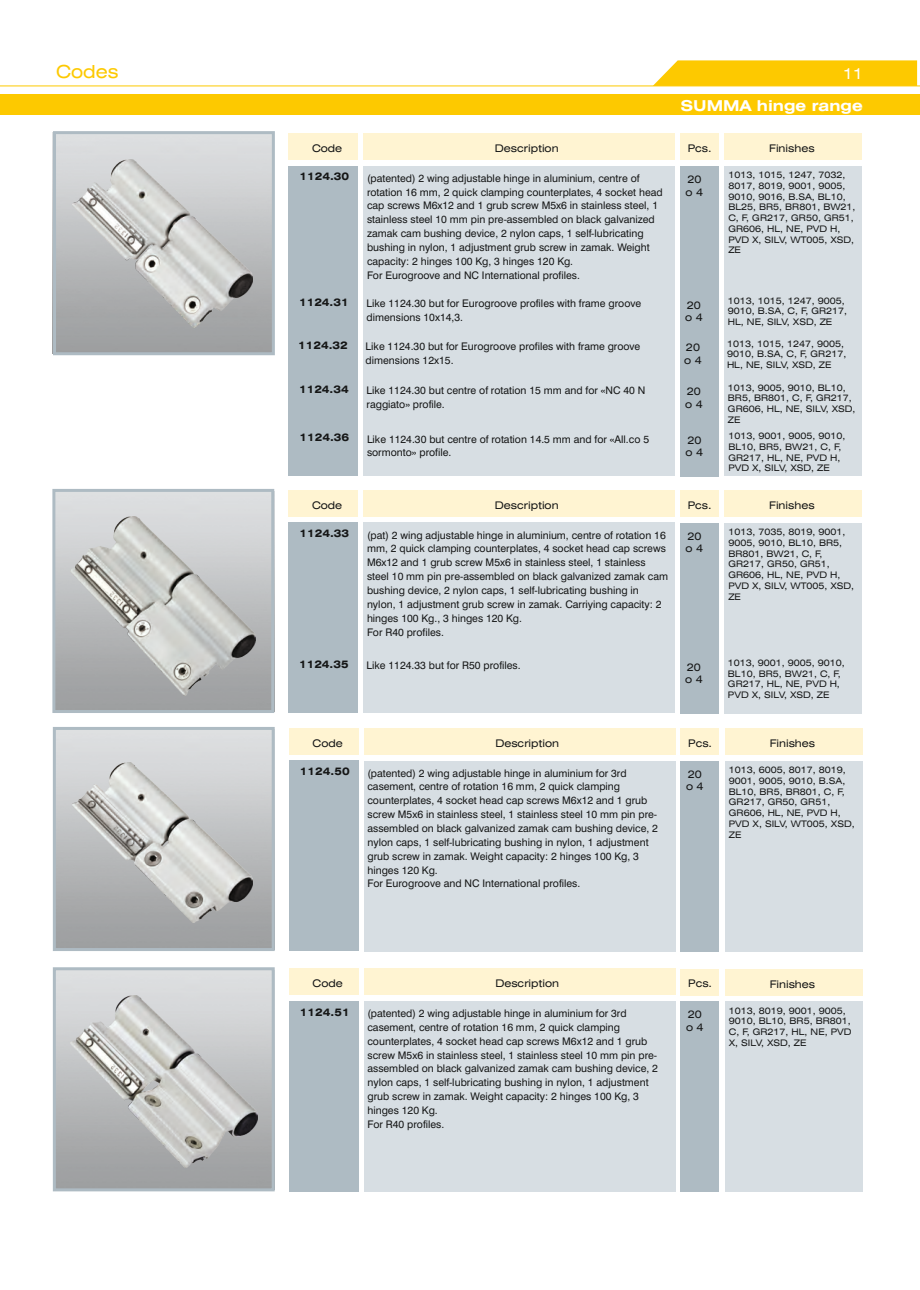
<style>
.page{position:relative;width:920px;height:1290px;background:#fff}
.page>*{position:absolute;margin:0;border:0;box-sizing:border-box;transform-origin:0 0}
.t1{font:expanded 18px "Swiss 721 BT";color:#fdc900}
.t2{font:700 expanded 15px "Swiss 721 BT";color:#fff}
.t3{font:expanded 15px "Swiss 721 BT";color:#fff}
.t4{font:10.5px/13.8px "Swiss 721 BT";color:#151616}
.t5{font:expanded 10.5px/12.5px "Swiss 721 BT";color:#151616}
.t6{font:700 expanded 10.5px "Swiss 721 BT";color:#151616}
.t7{font:expanded 9px/10.6px "Swiss 721 BT";color:#151616}
</style>
<div class="page">
<img style="left:57px;top:731px;width:214px;height:216px">
<img style="left:57px;top:971px;width:214px;height:216px">
<div style="left:52px;top:489px;width:222px;height:224px;border:3px solid #aebbc3"></div>
<div style="left:53px;top:727px;width:222px;height:224px;border:3px solid #aebbc3"></div>
<div style="left:53px;top:967px;width:222px;height:224px;border:3px solid #aebbc3"></div>
<div style="left:680px;top:134px;width:38px;height:26px;background:#fff4d2"></div>
<div style="left:680px;top:490px;width:38px;height:27px;background:#fff4d2"></div>
<div style="left:681px;top:728px;width:38px;height:27px;background:#fff4d2"></div>
<div style="left:681px;top:969px;width:38px;height:26px;background:#fff4d2"></div>
<div style="left:364px;top:133px;width:311px;height:27px;background:#fff4d2"></div>
<div style="left:364px;top:490px;width:311px;height:27px;background:#fff4d2"></div>
<div style="left:364px;top:728px;width:311px;height:27px;background:#fff4d2"></div>
<div style="left:364px;top:968px;width:311px;height:27px;background:#fff4d2"></div>
<div style="left:725px;top:133px;width:137px;height:27px;background:#fff4d2"></div>
<div style="left:725px;top:490px;width:137px;height:27px;background:#fff4d2"></div>
<div style="left:725px;top:728px;width:138px;height:27px;background:#fff4d2"></div>
<div style="left:725px;top:969px;width:138px;height:26px;background:#fff4d2"></div>
<div style="left:288px;top:133px;width:70px;height:27px;background:#fff4d2"></div>
<div style="left:288px;top:490px;width:70px;height:27px;background:#fff4d2"></div>
<div style="left:289px;top:728px;width:69px;height:27px;background:#fff4d2"></div>
<div style="left:289px;top:968px;width:69px;height:27px;background:#fff4d2"></div>
<div style="left:680px;top:166px;width:38px;height:310px;background:#aebbc3"></div>
<div style="left:680px;top:523px;width:38px;height:190px;background:#aebbc3"></div>
<div style="left:681px;top:761px;width:38px;height:190px;background:#aebbc3"></div>
<div style="left:681px;top:1001px;width:38px;height:190px;background:#aebbc3"></div>
<div style="left:288px;top:166px;width:70px;height:310px;background:#aebbc3"></div>
<div style="left:288px;top:523px;width:70px;height:190px;background:#aebbc3"></div>
<div style="left:289px;top:761px;width:69px;height:190px;background:#aebbc3"></div>
<div style="left:289px;top:1001px;width:69px;height:190px;background:#aebbc3"></div>
<div style="left:364px;top:166px;width:311px;height:310px;background:#d7dee3"></div>
<div style="left:364px;top:523px;width:311px;height:190px;background:#d7dee3"></div>
<div style="left:364px;top:761px;width:311px;height:190px;background:#d7dee3"></div>
<div style="left:364px;top:1001px;width:311px;height:190px;background:#d7dee3"></div>
<div style="left:725px;top:166px;width:137px;height:310px;background:#d7dee3"></div>
<div style="left:725px;top:523px;width:137px;height:190px;background:#d7dee3"></div>
<div style="left:725px;top:761px;width:138px;height:190px;background:#d7dee3"></div>
<div style="left:725px;top:1001px;width:138px;height:190px;background:#d7dee3"></div>
<div style="left:53px;top:131px;width:222px;height:224px;border:3px solid #aebbc3"></div>
<svg style="left:653px;top:60px;width:264px;height:26px;background:#fdcc0f"></svg>
<hr style="left:0;top:86px;width:920px;height:1px;background:#fdc900">
<div style="left:0;top:94px;width:920px;height:21px;background:#fdc900"></div>
<img style="left:72px;top:160px;width:181px;height:168px">
<img style="left:70px;top:517px;width:186px;height:179px">
<img style="left:73px;top:763px;width:179px;height:160px">
<img style="left:70px;top:996px;width:187px;height:171px">
<h1 class="t1" style="left:56px;top:65px;width:64px">Codes</h1>
<h2 class="t3" style="left:843px;top:68px;width:22px">11</h2>
<h2 class="t2" style="left:680px;top:99px;width:184px">SUMMA hinge range</h2>
<p class="t5" style="left:312px;top:143px;width:32px">Code</p>
<p class="t5" style="left:495px;top:143px;width:65px">Description</p>
<p class="t5" style="left:688px;top:143px;width:25px">Pcs.</p>
<p class="t5" style="left:769px;top:143px;width:47px">Finishes</p>
<p class="t6" style="left:299px;top:172px;width:51px">1124.30</p>
<p class="t4" style="left:367px;top:172px;width:297px">(patented) 2 wing adjustable hinge in aluminium, centre of rotation 16 mm, 2 quick clamping counterplates, 4 socket head cap screws M6x12 and 1 grub screw M5x6 in stainless steel, 1 stainless steel 10 mm pin pre-assembled on black galvanized zamak cam bushing device, 2 nylon caps, 1 self-lubricating bushing in nylon, 1 adjustment grub screw in zamak. Weight capacity: 2 hinges 100 Kg, 3 hinges 120 Kg.<br>For Eurogroove and NC International profiles.</p>
<p class="t5" style="left:686px;top:174px;width:19px">20 o 4</p>
<p class="t7" style="left:728px;top:171px;width:129px">1013, 1015, 1247, 7032,<br>8017, 8019, 9001, 9005,<br>9010, 9016, B.SA, BL10,<br>BL25, BR5, BR801, BW21,<br>C, F, GR217, GR50, GR51,<br>GR606, HL, NE, PVD H,<br>PVD X, SILV, WT005, XSD,<br>ZE</p>
<p class="t6" style="left:299px;top:298px;width:51px">1124.31</p>
<p class="t4" style="left:367px;top:297px;width:276px">Like 1124.30 but for Eurogroove profiles with frame groove dimensions 10x14,3.</p>
<p class="t5" style="left:685px;top:300px;width:19px">20 o 4</p>
<p class="t7" style="left:728px;top:296px;width:121px">1013, 1015, 1247, 9005,<br>9010, B.SA, C, F, GR217,<br>HL, NE, SILV, XSD, ZE</p>
<p class="t6" style="left:298px;top:341px;width:51px">1124.32</p>
<p class="t6" style="left:299px;top:385px;width:51px">1124.34</p>
<p class="t6" style="left:299px;top:433px;width:51px">1124.36</p>
<p class="t4" style="left:366px;top:340px;width:276px">Like 1124.30 but for Eurogroove profiles with frame groove dimensions 12x15.</p>
<p class="t4" style="left:367px;top:384px;width:280px">Like 1124.30 but centre of rotation 15 mm and for «NC 40 N raggiato» profile.</p>
<p class="t4" style="left:367px;top:433px;width:284px">Like 1124.30 but centre of rotation 14.5 mm and for «All.co 5 sormonto» profile.</p>
<p class="t5" style="left:684px;top:342px;width:19px">20 o 4</p>
<p class="t5" style="left:685px;top:386px;width:19px">20 o 4</p>
<p class="t5" style="left:686px;top:435px;width:19px">20 o 4</p>
<p class="t7" style="left:727px;top:339px;width:121px">1013, 1015, 1247, 9005,<br>9010, B.SA, C, F, GR217,<br>HL, NE, SILV, XSD, ZE</p>
<p class="t7" style="left:728px;top:383px;width:129px">1013, 9005, 9010, BL10,<br>BR5, BR801, C, F, GR217,<br>GR606, HL, NE, SILV, XSD,<br>ZE</p>
<p class="t7" style="left:728px;top:431px;width:119px">1013, 9001, 9005, 9010,<br>BL10, BR5, BW21, C, F,<br>GR217, HL, NE, PVD H,<br>PVD X, SILV, XSD, ZE</p>
<p class="t5" style="left:312px;top:500px;width:32px">Code</p>
<p class="t5" style="left:495px;top:500px;width:65px">Description</p>
<p class="t5" style="left:688px;top:500px;width:25px">Pcs.</p>
<p class="t5" style="left:769px;top:500px;width:47px">Finishes</p>
<p class="t6" style="left:299px;top:529px;width:51px">1124.33</p>
<p class="t4" style="left:367px;top:529px;width:303px">(pat) 2 wing adjustable hinge in aluminium, centre of rotation 16 mm, 2 quick clamping counterplates, 4 socket head cap screws M6x12 and 1 grub screw M5x6 in stainless steel, 1 stainless steel 10 mm pin pre-assembled on black galvanized zamak cam bushing device, 2 nylon caps, 1 self-lubricating bushing in nylon, 1 adjustment grub screw in zamak. Carriying capacity: 2 hinges 100 Kg., 3 hinges 120 Kg.<br>For R40 profiles.</p>
<p class="t5" style="left:686px;top:531px;width:19px">20 o 4</p>
<p class="t7" style="left:728px;top:527px;width:127px">1013, 7035, 8019, 9001,<br>9005, 9010, BL10, BR5,<br>BR801, BW21, C, F,<br>GR217, GR50, GR51,<br>GR606, HL, NE, PVD H,<br>PVD X, SILV, WT005, XSD,<br>ZE</p>
<p class="t6" style="left:299px;top:660px;width:51px">1124.35</p>
<p class="t4" style="left:367px;top:660px;width:156px">Like 1124.33 but for R50 profiles.</p>
<p class="t5" style="left:685px;top:662px;width:19px">20 o 4</p>
<p class="t7" style="left:728px;top:658px;width:119px">1013, 9001, 9005, 9010,<br>BL10, BR5, BW21, C, F,<br>GR217, HL, NE, PVD H,<br>PVD X, SILV, XSD, ZE</p>
<p class="t5" style="left:313px;top:738px;width:32px">Code</p>
<p class="t5" style="left:495px;top:738px;width:65px">Description</p>
<p class="t5" style="left:688px;top:738px;width:25px">Pcs.</p>
<p class="t5" style="left:770px;top:738px;width:47px">Finishes</p>
<p class="t6" style="left:300px;top:767px;width:51px">1124.50</p>
<p class="t4" style="left:367px;top:767px;width:292px">(patented) 2 wing adjustable hinge in aluminium for 3rd casement, centre of rotation 16 mm, 2 quick clamping counterplates, 4 socket head cap screws M6x12 and 1 grub screw M5x6 in stainless steel, 1 stainless steel 10 mm pin pre&shy;assembled on black galvanized zamak cam bushing device, 2 nylon caps, 1 self-lubricating bushing in nylon, 1 adjustment grub screw in zamak. Weight capacity: 2 hinges 100 Kg, 3 hinges 120 Kg.<br>For Eurogroove and NC International profiles.</p>
<p class="t5" style="left:686px;top:769px;width:19px">20 o 4</p>
<p class="t7" style="left:729px;top:765px;width:127px">1013, 6005, 8017, 8019,<br>9001, 9005, 9010, B.SA,<br>BL10, BR5, BR801, C, F,<br>GR217, GR50, GR51,<br>GR606, HL, NE, PVD H,<br>PVD X, SILV, WT005, XSD,<br>ZE</p>
<p class="t5" style="left:313px;top:978px;width:32px">Code</p>
<p class="t6" style="left:300px;top:1008px;width:51px">1124.51</p>
<p class="t5" style="left:495px;top:978px;width:65px">Description</p>
<p class="t4" style="left:367px;top:1007px;width:292px">(patented) 2 wing adjustable hinge in aluminium for 3rd casement, centre of rotation 16 mm, 2 quick clamping counterplates, 4 socket head cap screws M6x12 and 1 grub screw M5x6 in stainless steel, 1 stainless steel 10 mm pin pre&shy;assembled on black galvanized zamak cam bushing device, 2 nylon caps, 1 self-lubricating bushing in nylon, 1 adjustment grub screw in zamak. Weight capacity: 2 hinges 100 Kg, 3 hinges 120 Kg.<br>For R40 profiles.</p>
<p class="t5" style="left:688px;top:978px;width:25px">Pcs.</p>
<p class="t5" style="left:686px;top:1009px;width:19px">20 o 4</p>
<p class="t5" style="left:770px;top:979px;width:47px">Finishes</p>
<p class="t7" style="left:729px;top:1006px;width:124px">1013, 8019, 9001, 9005,<br>9010, BL10, BR5, BR801,<br>C, F, GR217, HL, NE, PVD<br>X, SILV, XSD, ZE</p>
</div>
